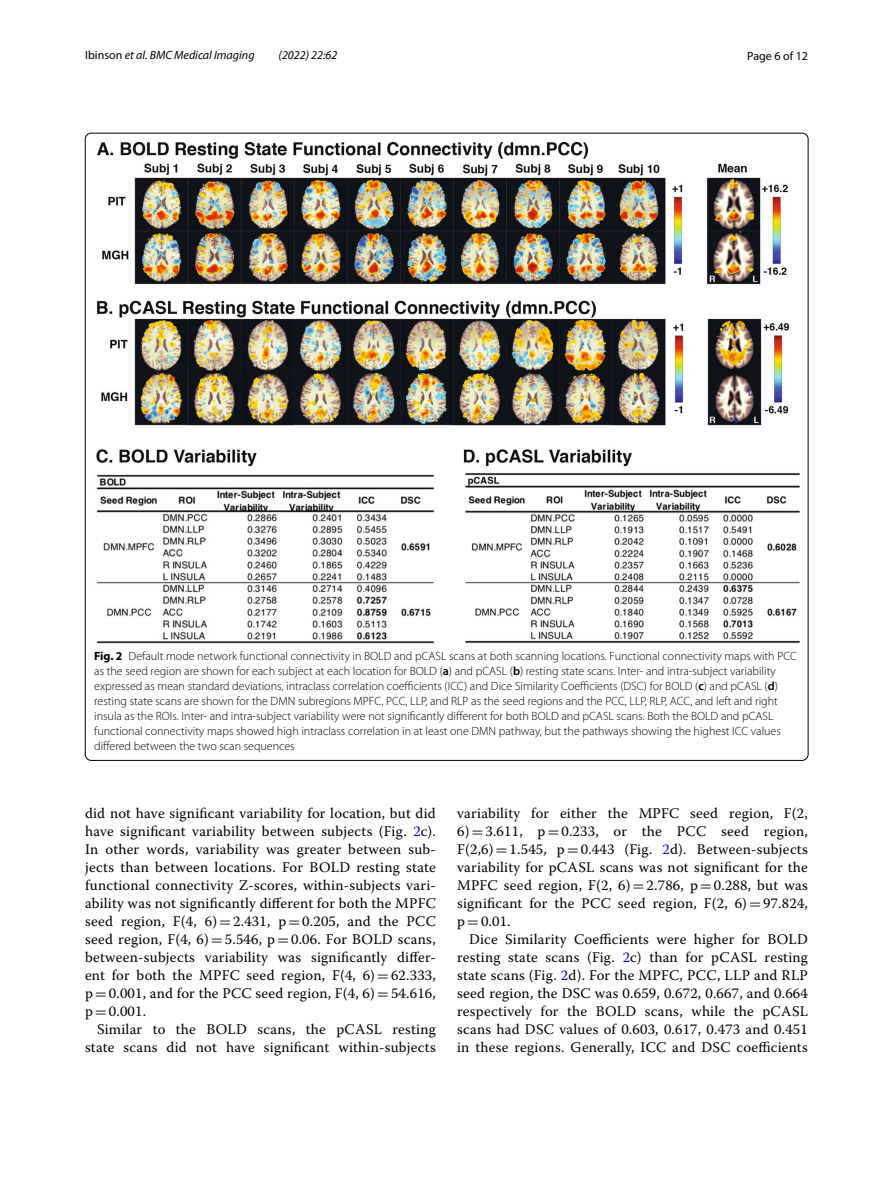
<style>
.page{position:relative;width:893px;height:1187px;background:#fff}
.page>*{position:absolute;margin:0;border:0;box-sizing:border-box;transform-origin:0 0}
.t1{font:14.7px/18px "Warnock Pro";letter-spacing:.015em;color:#000;text-align:justify}
.t2{font:300 12px/15px "Myriad Pro";color:#000}
.t3{font:italic 12px "Myriad Pro";color:#000}
.t4{font:12px "Myriad Pro";color:#000}
.s1{font-style:normal}
.s2{font-weight:700}
.s3{font-weight:600}
.s4{color:#00f}
.s5{font-family:"MTSY"}
</style>
<div class="page">
<img style="left:96px;top:142px;width:704px;height:502px">
<p class="t3" style="left:85px;top:48px;width:171px"><span class="s1">Ibinson</span> et al. BMC Medical Imaging</p>
<p class="t3" style="left:279px;top:48px;width:60px">(2022) 22:62</p>
<p class="t4" style="left:747px;top:48px;width:62px">Page 6 of 12</p>
<p class="t2" style="left:94px;top:648px;width:704px"><span class="s2">Fig. 2</span> Default mode network functional connectivity in BOLD and pCASL scans at both scanning locations. Functional connectivity maps with PCC as the seed region are shown for each subject at each location for BOLD (<span class="s3">a</span>) and pCASL (<span class="s3">b</span>) resting state scans. Inter- and intra-subject variability expressed as mean standard deviations, intraclass correlation coefficients (ICC) and Dice Similarity Coefficients (DSC) for BOLD (<span class="s3">c</span>) and pCASL (<span class="s3">d</span>) resting state scans are shown for the DMN subregions MPFC, PCC, LLP, and RLP as the seed regions and the PCC, LLP, RLP, ACC, and left and right insula as the ROIs. Inter- and intra-subject variability were not significantly different for both BOLD and pCASL scans. Both the BOLD and pCASL functional connectivity maps showed high intraclass correlation in at least one DMN pathway, but the pathways showing the highest ICC values differed between the two scan sequences</p>
<p class="t1" style="left:85px;top:804px;width:352px">did not have significant variability for location, but did have significant variability between subjects (Fig. <span class="s4">2</span>c).<br>In other words, variability was greater between sub&shy;jects than between locations. For BOLD resting state functional connectivity Z-scores, within-subjects vari&shy;ability was not significantly different for both the MPFC seed region, F(4, 6)<span class="s5">=</span>2.431, p<span class="s5">=</span>0.205, and the PCC seed region, F(4, 6)<span class="s5">=</span>5.546, p<span class="s5">=</span>0.06. For BOLD scans, between-subjects variability was significantly differ&shy;ent for both the MPFC seed region, F(4, 6)<span class="s5">=</span>62.333, p<span class="s5">=</span>0.001, and for the PCC seed region, F(4, 6) <span class="s5">=</span>54.616, p<span class="s5">=</span>0.001.</p>
<p class="t1" style="left:85px;top:1020px;width:352px;text-align:right">Similar to the BOLD scans, the pCASL resting state scans did not have significant within-subjects</p>
<p class="t1" style="left:457px;top:804px;width:352px">variability for either the MPFC seed region, F(2, 6)<span class="s5">=</span>3.611, p<span class="s5">=</span>0.233, or the PCC seed region, F(2,6)<span class="s5">=</span>1.545, p<span class="s5">=</span>0.443 (Fig. <span class="s4">2</span>d). Between-subjects variability for pCASL scans was not significant for the MPFC seed region, F(2, 6)<span class="s5">=</span>2.786, p<span class="s5">=</span>0.288, but was significant for the PCC seed region, F(2, 6)<span class="s5">=</span>97.824, p<span class="s5">=</span>0.01.</p>
<p class="t1" style="left:457px;top:929px;width:352px;text-indent:12px">Dice Similarity Coefficients were higher for BOLD resting state scans (Fig. <span class="s4">2</span>c) than for pCASL resting state scans (Fig. <span class="s4">2</span>d). For the MPFC, PCC, LLP and RLP seed region, the DSC was 0.659, 0.672, 0.667, and 0.664 respectively for the BOLD scans, while the pCASL scans had DSC values of 0.603, 0.617, 0.473 and 0.451 in these regions. Generally, ICC and DSC coefficients</p>
</div>
